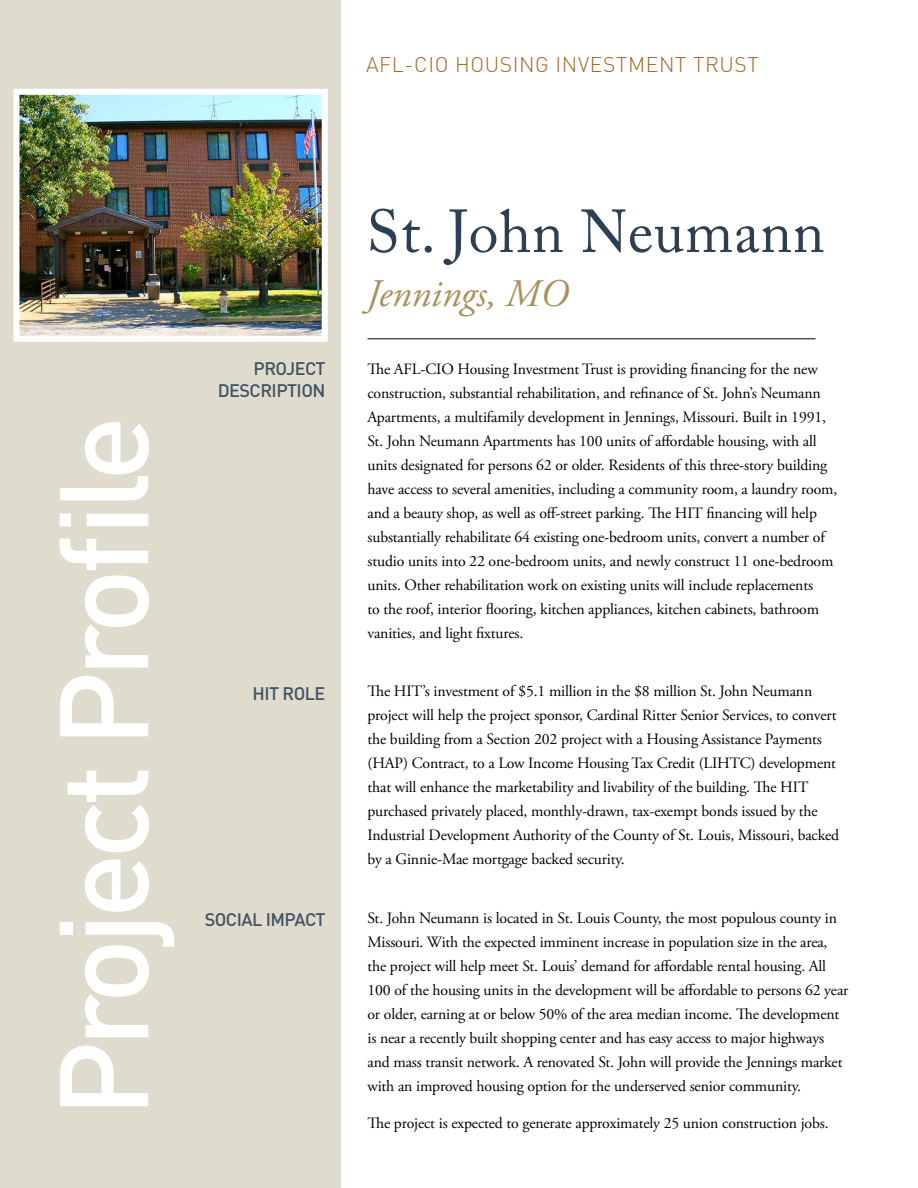
<style>
.page{position:relative;width:918px;height:1188px;background:#fff}
.page>*{position:absolute;margin:0;border:0;box-sizing:border-box;transform-origin:0 0}
.t1{font:500 123.9px "DIN Pro";letter-spacing:-.05em;color:#fff}
.t2{font:60px "Adobe Caslon Pro";letter-spacing:.01em;color:#2d3f53}
.t3{font:italic 39px "Adobe Garamond Pro";color:#a9915d}
.t4{font:300 21px "DIN Pro";letter-spacing:.03em;color:#a26829}
.t5{font:500 18px/21.6px "DIN Pro";letter-spacing:-.03em;color:#425264;text-align:right}
.t6{font:15.75px/24px "Adobe Garamond Pro";letter-spacing:-.01em;color:#000}
</style>
<div class="page">
<div style="left:0;top:0;width:340px;height:1188px;background:#dfdbcd"></div>
<hr style="left:368px;top:339px;width:448px;height:1px;background:#000">
<img style="left:21px;top:96px;width:300px;height:239px">
<div style="left:14px;top:89px;width:314px;height:253px;border:6px solid #fff"></div>
<h3 class="t4" style="left:366px;top:50px;width:394px">AFL-CIO HOUSING INVESTMENT TRUST</h3>
<h1 class="t1" style="left:19px;top:1118px;width:703px;rotate:-90deg">Project Profile</h1>
<p class="t5" style="left:218px;top:357px;width:109px">PROJECT<br>DESCRIPTION</p>
<p class="t5" style="left:253px;top:682px;width:74px">HIT ROLE</p>
<p class="t5" style="left:205px;top:908px;width:122px">SOCIAL IMPACT</p>
<h2 class="t2" style="left:366px;top:196px;width:460px">St. John Neumann</h2>
<h3 class="t3" style="left:366px;top:270px;width:203px">Jennings, MO</h3>
<p class="t6" style="left:368px;top:357px;width:471px">The AFL-CIO Housing Investment Trust is providing financing for the new construction, substantial rehabilitation, and refinance of St. John’s Neumann Apartments, a multifamily development in Jennings, Missouri. Built in 1991, St. John Neumann Apartments has 100 units of affordable housing, with all units designated for persons 62 or older. Residents of this three-story building have access to several amenities, including a community room, a laundry room, and a beauty shop, as well as off-street parking. The HIT financing will help substantially rehabilitate 64 existing one-bedroom units, convert a number of studio units into 22 one-bedroom units, and newly construct 11 one-bedroom units. Other rehabilitation work on existing units will include replacements<br>to the roof, interior flooring, kitchen appliances, kitchen cabinets, bathroom vanities, and light fixtures.</p>
<p class="t6" style="left:368px;top:680px;width:473px">The HIT’s investment of $5.1 million in the $8 million St. John Neumann project will help the project sponsor, Cardinal Ritter Senior Services, to convert the building from a Section 202 project with a Housing Assistance Payments (HAP) Contract, to a Low Income Housing Tax Credit (LIHTC) development that will enhance the marketability and livability of the building. The HIT purchased privately placed, monthly-drawn, tax-exempt bonds issued by the Industrial Development Authority of the County of St. Louis, Missouri, backed by a Ginnie-Mae mortgage backed security.</p>
<p class="t6" style="left:368px;top:907px;width:482px">St. John Neumann is located in St. Louis County, the most populous county in Missouri. With the expected imminent increase in population size in the area, the project will help meet St. Louis’ demand for affordable rental housing. All 100 of the housing units in the development will be affordable to persons 62 year or older, earning at or below 50% of the area median income. The development is near a recently built shopping center and has easy access to major highways and mass transit network. A renovated St. John will provide the Jennings market with an improved housing option for the underserved senior community.</p>
<p class="t6" style="left:368px;top:1112px;width:463px">The project is expected to generate approximately 25 union construction jobs.</p>
</div>
